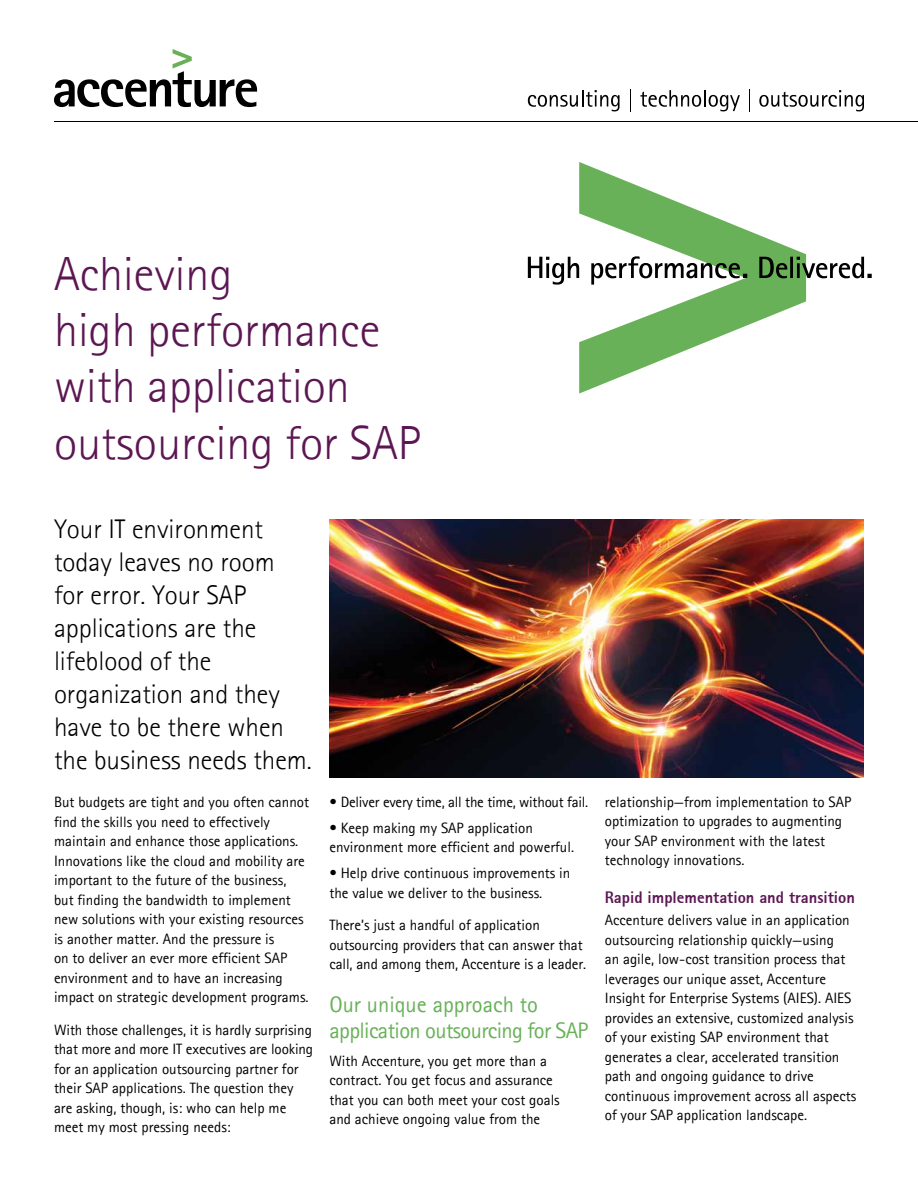
<style>
.page{position:relative;width:918px;height:1188px;background:#fff}
.page>*{position:absolute;margin:0;border:0;box-sizing:border-box;transform-origin:0 0}
.t1{font:300 48px/56.2px "Agfa Rotis Sans Serif";color:#5c1753}
.t2{font:300 27px/33px "Agfa Rotis Sans Serif";color:#000}
.t3{font:22.5px/25.5px "Agfa Rotis Sans Serif";letter-spacing:-.03em;color:#68b158}
.t4{font:16.5px "Agfa Rotis Sans Serif Ex Bd";color:#5c1753}
.t5{font:15px/19.5px "Agfa Rotis Sans Serif";color:#000}
</style>
<div class="page">
<hr style="left:54px;top:121px;width:864px;height:1px;background:#000">
<svg style="left:528px;top:90px;width:92px;height:21px"></svg>
<svg style="left:630px;top:89px;width:1px;height:23px"></svg>
<svg style="left:640px;top:90px;width:100px;height:21px"></svg>
<svg style="left:749px;top:89px;width:1px;height:23px"></svg>
<svg style="left:759px;top:90px;width:105px;height:21px"></svg>
<svg style="left:54px;top:49px;width:203px;height:58px"></svg>
<svg style="left:579px;top:162px;width:227px;height:232px"></svg>
<svg style="left:528px;top:256px;width:344px;height:29px"></svg>
<img style="left:329px;top:519px;width:535px;height:259px">
<h1 class="t1" style="left:54px;top:245px;width:369px">Achieving<br>high performance with application outsourcing for SAP</h1>
<h2 class="t2" style="left:54px;top:512px;width:259px">Your IT environment today leaves no room<br>for error. Your SAP applications are the lifeblood of the organization and they have to be there when the business needs them.</h2>
<p class="t5" style="left:54px;top:792px;width:257px">But budgets are tight and you often cannot find the skills you need to effectively maintain and enhance those applications.<br>Innovations like the cloud and mobility are important to the future of the business, but finding the bandwidth to implement new solutions with your existing resources is another matter. And the pressure is<br>on to deliver an ever more efficient SAP environment and to have an increasing impact on strategic development programs.</p>
<p class="t5" style="left:54px;top:1020px;width:261px">With those challenges, it is hardly surprising that more and more IT executives are looking for an application outsourcing partner for their SAP applications. The question they are asking, though, is: who can help me meet my most pressing needs:</p>
<p class="t5" style="left:329px;top:792px;width:260px">• Deliver every time, all the time, without fail.</p>
<p class="t5" style="left:329px;top:818px;width:246px">• Keep making my SAP application environment more efficient and powerful.</p>
<p class="t5" style="left:329px;top:863px;width:243px">• Help drive continuous improvements in the value we deliver to the business.</p>
<p class="t5" style="left:329px;top:915px;width:258px">There’s just a handful of application outsourcing providers that can answer that call, and among them, Accenture is a leader.</p>
<h3 class="t3" style="left:329px;top:991px;width:261px">Our unique approach to application outsourcing for SAP</h3>
<p class="t5" style="left:329px;top:1051px;width:232px">With Accenture, you get more than a contract. You get focus and assurance that you can both meet your cost goals and achieve ongoing value from the</p>
<p class="t5" style="left:605px;top:792px;width:248px">relationship—from implementation to SAP optimization to upgrades to augmenting your SAP environment with the latest technology innovations.</p>
<p class="t4" style="left:605px;top:887px;width:252px">Rapid implementation and transition</p>
<p class="t5" style="left:605px;top:910px;width:253px">Accenture delivers value in an application outsourcing relationship quickly—using<br>an agile, low-cost transition process that leverages our unique asset, Accenture Insight for Enterprise Systems (AIES). AIES provides an extensive, customized analysis of your existing SAP environment that generates a clear, accelerated transition path and ongoing guidance to drive continuous improvement across all aspects of your SAP application landscape.</p>
</div>
